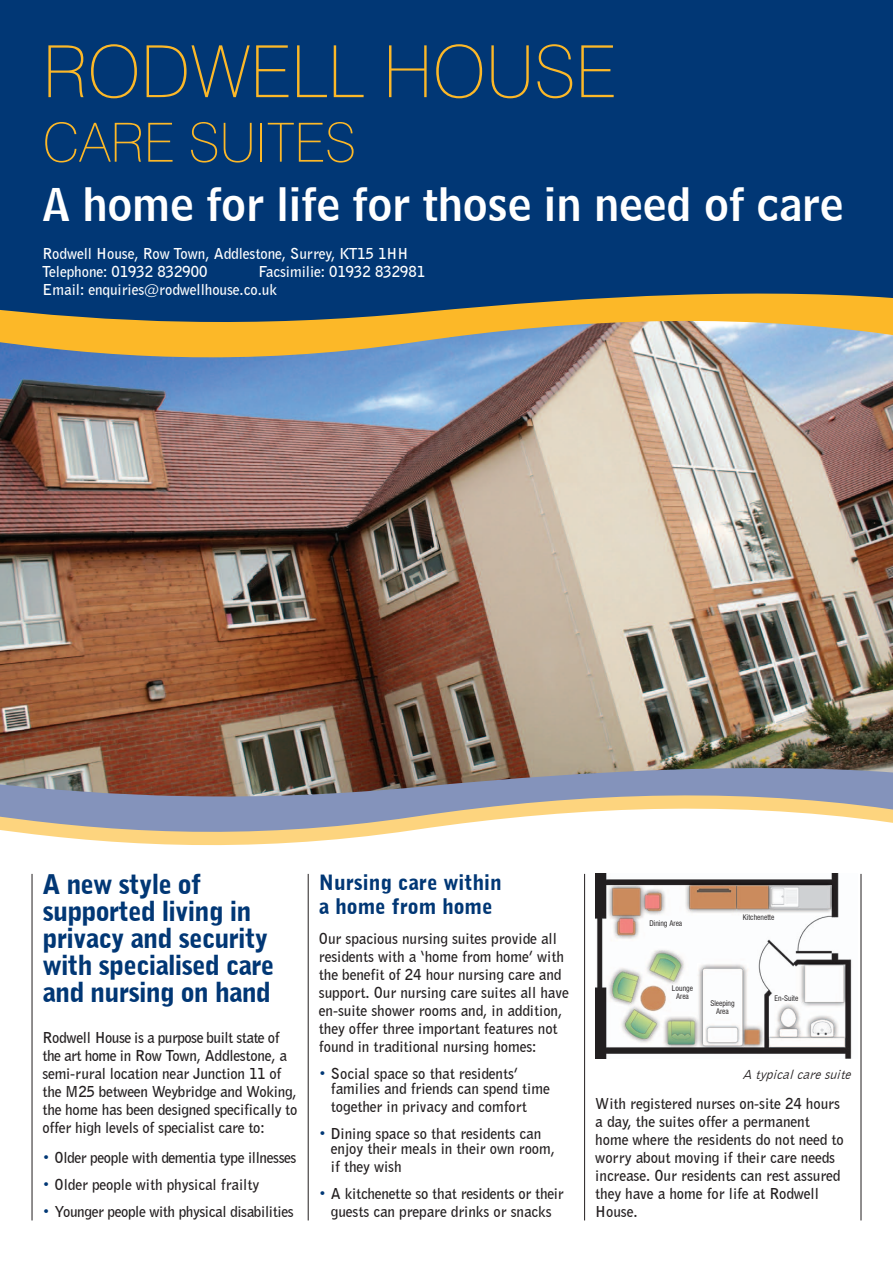
<style>
.page{position:relative;width:893px;height:1263px;background:#fff}
.page>*{position:absolute;margin:0;border:0;box-sizing:border-box;transform-origin:0 0}
.t1{font:100 72px "Swiss 721 BT";color:#fcb828}
.t2{font:100 54px "Swiss 721 BT";color:#fcb828}
.t3{font:45px "Bell Centennial BT Name And Number";color:#fff}
.t4{font:900 27px/27px "Bell Gothic BT";letter-spacing:-.03em;color:#013775}
.t5{font:900 21px "Bell Gothic BT";color:#013775}
.t6{font:700 15px/18px "Bell Gothic BT";color:#231f20}
.t7{font:700 15px "Bell Gothic BT";color:#fff}
.t8{font:700 15px "Bell Gothic BT";letter-spacing:-.02em;color:#231f20}
.t9{font:italic 13.5px "Bell Gothic BT";color:#231f20}
.t10{font:condensed 7.5px "Swiss 721 BT";color:#231f20}
.s1{font-size:27px;color:#013775}
</style>
<div class="page">
<img style="left:0;top:358px;width:893px;height:409px">
<div style="left:0;top:0;width:893px;height:304px;background:#013775"></div>
<hr style="left:32px;top:874px;width:1px;height:346px;background:#231f20">
<hr style="left:308px;top:874px;width:1px;height:346px;background:#231f20">
<hr style="left:584px;top:874px;width:1px;height:346px;background:#231f20">
<hr style="left:861px;top:874px;width:1px;height:346px;background:#231f20">
<svg style="left:0;top:293px;width:893px;height:65px;background:#a39567"></svg>
<img style="left:595px;top:874px;width:257px;height:185px">
<svg style="left:24px;top:833px;width:368px;height:13px;fill:#fdd47e"></svg>
<svg style="left:0;top:767px;width:893px;height:66px;background:#a7a1a3"></svg>
<p class="t1" style="left:43px;top:28px;width:575px">RODWELL HOUSE</p>
<p class="t2" style="left:43px;top:110px;width:315px">CARE SUITES</p>
<p class="t3" style="left:43px;top:176px;width:802px">A home for life for those in need of care</p>
<p class="t7" style="left:43px;top:244px;width:367px">Rodwell House, Row Town, Addlestone, Surrey, KT15 1HH</p>
<p class="t7" style="left:43px;top:262px;width:166px">Telephone: 01932 832900</p>
<p class="t7" style="left:259px;top:262px;width:168px">Facsimilie: 01932 832981</p>
<p class="t7" style="left:43px;top:280px;width:236px">Email: enquiries@rodwellhouse.co.uk</p>
<p class="t4" style="left:42px;top:871px;width:233px">A new style of supported living in privacy and security with specialised care and nursing on hand</p>
<p class="t6" style="left:43px;top:1028px;width:256px">Rodwell House is a purpose built state of the art home in Row Town, Addlestone, a semi-rural location near Junction 11 of the M25 between Weybridge and Woking, the home has been designed specifically to offer high levels of specialist care to:</p>
<p class="t8" style="left:43px;top:1147px;width:255px"><span class="s1">·</span> Older people with dementia type illnesses</p>
<p class="t6" style="left:43px;top:1175px;width:218px"><span class="s1">·</span> Older people with physical frailty</p>
<p class="t8" style="left:43px;top:1201px;width:252px"><span class="s1">·</span> Younger people with physical disabilities</p>
<p class="t5" style="left:319px;top:869px;width:184px">Nursing care within</p>
<p class="t5" style="left:319px;top:893px;width:175px">a home from home</p>
<p class="t6" style="left:319px;top:929px;width:251px">Our spacious nursing suites provide all residents with a ‘home from home’ with the benefit of 24 hour nursing care and support. Our nursing care suites all have en-suite shower rooms and, in addition, they offer three important features not found in traditional nursing homes:</p>
<p class="t6" style="left:331px;top:1065px;width:220px;line-height:15px;text-indent:-12px"><span class="s1">·</span> Social space so that residents’ families and friends can spend time</p>
<p class="t6" style="left:331px;top:1097px;width:197px">together in privacy and comfort</p>
<p class="t6" style="left:331px;top:1125px;width:226px;line-height:15px;text-indent:-12px"><span class="s1">·</span> Dining space so that residents can enjoy their meals in their own room,</p>
<p class="t6" style="left:331px;top:1157px;width:72px">if they wish</p>
<p class="t6" style="left:319px;top:1184px;width:246px;text-align:center"><span class="s1">·</span> A kitchenette so that residents or their guests can prepare drinks or snacks</p>
<p class="t10" style="left:649px;top:918px;width:34px">Dining Area</p>
<p class="t10" style="left:743px;top:912px;width:33px">Kitchenette</p>
<p class="t10" style="left:672px;top:984px;width:23px">Lounge</p>
<p class="t10" style="left:676px;top:992px;width:14px">Area</p>
<p class="t10" style="left:710px;top:999px;width:26px">Sleeping</p>
<p class="t10" style="left:716px;top:1006px;width:14px">Area</p>
<p class="t10" style="left:774px;top:994px;width:25px">En-Suite</p>
<p class="t9" style="left:742px;top:1066px;width:114px">A typicalcaresuite</p>
<p class="t6" style="left:595px;top:1094px;width:250px">With registered nurses on-site 24 hours a day, the suites offer a permanent home where the residents do not need to worry about moving if their care needs increase. Our residents can rest assured they have a home for life at Rodwell House.</p>
</div>
